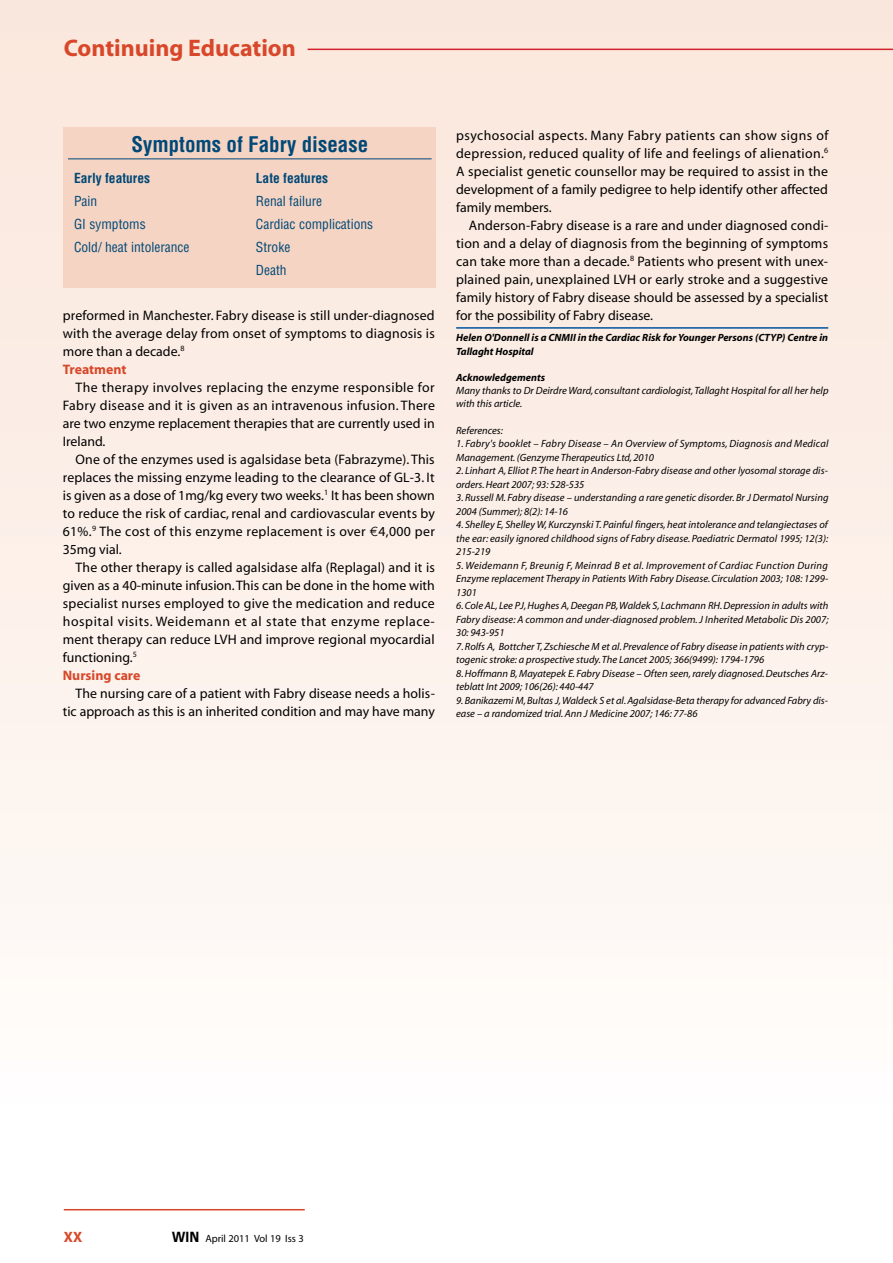
<style>
.page{position:relative;width:893px;height:1263px;background:#fff}
.page>*{position:absolute;margin:0;border:0;box-sizing:border-box;transform-origin:0 0}
.t1{font:700 24px "Myriad";color:#d84729}
.t2{font:700 condensed 21px "Helvetica";color:#004877}
.t3{font:700 15px "Myriad";color:#d84729}
.t4{font:13.8px/18px "Myriad";letter-spacing:.005em;color:#000;text-align:justify}
.t5{font:condensed 13.5px/23px "Helvetica";color:#004877}
.t6{font:700 condensed 13.5px "Helvetica";color:#004877}
.t7{font:italic 10.5px/13.5px "Myriad";color:#000}
.t8{font:italic 700 10.5px/13.2px "Myriad";color:#000}
.t9{font:10.5px "Myriad";color:#000}
.s1{font-weight:700;color:#d84729}
.s2{font-family:"Euro Sans ITC"}
.s3{font-family:"Antique Olive";font-weight:700;font-size:13.8px}
</style>
<div class="page">
<div style="left:0;top:0;width:893px;height:1131px;background:linear-gradient(to bottom,#fae5da,#fffdfb)"></div>
<hr style="left:456px;top:327px;width:372px;height:2px;background:#00539f">
<hr style="left:308px;top:49px;width:585px;height:1px;background:#d2232a">
<hr style="left:64px;top:1209px;width:241px;height:1px;background:#d84729">
<div style="left:64px;top:127px;width:372px;height:161px;background:#f5d4c3"></div>
<hr style="left:68px;top:158px;width:364px;height:1px;background:#004877">
<h1 class="t1" style="left:64px;top:35px;width:234px">Continuing Education</h1>
<h2 class="t2" style="left:131px;top:132px;width:238px">Symptoms of Fabry disease</h2>
<p class="t6" style="left:74px;top:170px;width:78px">Early features</p>
<p class="t6" style="left:256px;top:170px;width:74px">Late features</p>
<p class="t5" style="left:74px;top:189px;width:25px">Pain</p>
<p class="t5" style="left:256px;top:189px;width:68px">Renal failure</p>
<p class="t5" style="left:74px;top:212px;width:73px">GI symptoms</p>
<p class="t5" style="left:256px;top:212px;width:119px">Cardiac complications</p>
<p class="t5" style="left:74px;top:235px;width:117px">Cold/ heat intolerance</p>
<p class="t5" style="left:256px;top:235px;width:36px">Stroke<br>Death</p>
<p class="t4" style="left:63px;top:307px;width:373px;text-align:left">preformed in Manchester. Fabry disease is still under-diagnosed with the average delay from onset of symptoms to diagnosis is more than a decade.<sup>8<br></sup><span class="s1">Treatment</span></p>
<p class="t4" style="left:63px;top:379px;width:374px;text-indent:13px">The therapy involves replacing the enzyme responsible for Fabry disease and it is given as an intravenous infusion. There are two enzyme replacement therapies that are currently used in Ireland.</p>
<p class="t4" style="left:63px;top:451px;width:374px;text-indent:13px">One of the enzymes used is agalsidase beta (Fabrazyme). This replaces the missing enzyme leading to the clearance of GL-3. It is given as a dose of 1mg/kg every two weeks.<sup>1</sup> It has been shown to reduce the risk of cardiac, renal and cardiovascular events by 61%.<sup>9</sup> The cost of this enzyme replacement is over <span class="s2">e</span>4,000 per 35mg vial.</p>
<p class="t4" style="left:63px;top:559px;width:374px;text-align:left;text-indent:13px">The other therapy is called agalsidase alfa (Replagal) and it is given as a 40-minute infusion. This can be done in the home with specialist nurses employed to give the medication and reduce hospital visits. Weidemann et al state that enzyme replace&shy;ment therapy can reduce LVH and improve regional myocardial functioning.<sup>5<br></sup><span class="s1">Nursing care</span></p>
<p class="t4" style="left:63px;top:685px;width:374px;text-align:right">The nursing care of a patient with Fabry disease needs a holis&shy;tic approach as this is an inherited condition and may have many</p>
<p class="t4" style="left:456px;top:127px;width:374px">psychosocial aspects. Many Fabry patients can show signs of depression, reduced quality of life and feelings of alienation.<sup>6<br></sup>A specialist genetic counsellor may be required to assist in the development of a family pedigree to help identify other affected family members.</p>
<p class="t4" style="left:456px;top:217px;width:374px;text-indent:13px">Anderson-Fabry disease is a rare and under diagnosed condi&shy;tion and a delay of diagnosis from the beginning of symptoms can take more than a decade.<sup>8</sup> Patients who present with unex&shy;plained pain, unexplained LVH or early stroke and a suggestive family history of Fabry disease should be assessed by a specialist for the possibility of Fabry disease.</p>
<p class="t8" style="left:456px;top:332px;width:373px">Helen O'Donnell is a CNMII in the Cardiac Risk for Younger Persons (CTYP) Centre in<br>Tallaght Hospital</p>
<p class="t8" style="left:456px;top:371px;width:90px">Acknowledgements</p>
<p class="t7" style="left:456px;top:384px;width:374px">Many thanks to Dr Deirdre Ward, consultant cardiologist, Tallaght Hospital for all her help with this article.</p>
<p class="t7" style="left:456px;top:424px;width:48px">References:</p>
<p class="t7" style="left:456px;top:437px;width:374px">1. Fabry's booklet – Fabry Disease – An Overview of Symptoms, Diagnosis and Medical<br>Management. (Genzyme Therapeutics Ltd, 2010</p>
<p class="t7" style="left:456px;top:464px;width:373px">2. Linhart A, Elliot P. The heart in Anderson-Fabry disease and other lyosomal storage dis&shy;orders. Heart 2007; 93: 528-535</p>
<p class="t7" style="left:456px;top:491px;width:374px">3. Russell M. Fabry disease – understanding a rare genetic disorder. Br J Dermatol Nursing<br>2004 (Summer); 8(2): 14-16</p>
<p class="t7" style="left:456px;top:518px;width:374px;text-align:justify">4. Shelley E, Shelley W, Kurczynski T. Painful fingers, heat intolerance and telangiectases of the ear: easily ignored childhood signs of Fabry disease. Paediatric Dermatol 1995; 12(3):<br>215-219</p>
<p class="t7" style="left:456px;top:559px;width:374px;text-align:justify">5. Weidemann F, Breunig F, Meinrad B et al. Improvement of Cardiac Function During Enzyme replacement Therapy in Patients With Fabry Disease. Circulation 2003; 108: 1299- 1301</p>
<p class="t7" style="left:456px;top:599px;width:374px;text-align:justify">6. Cole AL, Lee PJ, Hughes A, Deegan PB, Waldek S, Lachmann RH. Depression in adults with Fabry disease: A common and under-diagnosed problem. J Inherited Metabolic Dis 2007; 30: 943-951</p>
<p class="t7" style="left:456px;top:640px;width:374px">7. Rolfs A, Bottcher T, Zschiesche M et al. Prevalence of Fabry disease in patients with cryp&shy;togenic stroke: a prospective study. The Lancet 2005; 366(9499): 1794-1796</p>
<p class="t7" style="left:456px;top:667px;width:374px">8. Hoffmann B, Mayatepek E. Fabry Disease – Often seen, rarely diagnosed. Deutsches Arz&shy;teblatt Int 2009; 106(26): 440-447</p>
<p class="t7" style="left:456px;top:694px;width:373px">9. Banikazemi M, Bultas J, Waldeck S et al. Agalsidase-Beta therapy for advanced Fabry dis&shy;ease – a randomized trial. Ann J Medicine 2007; 146: 77-86</p>
<p class="t3" style="left:64px;top:1229px;width:20px">XX</p>
<p class="t9" style="left:172px;top:1233px;width:133px"><span class="s3">WIN</span> April 2011 Vol 19 Iss 3</p>
</div>
